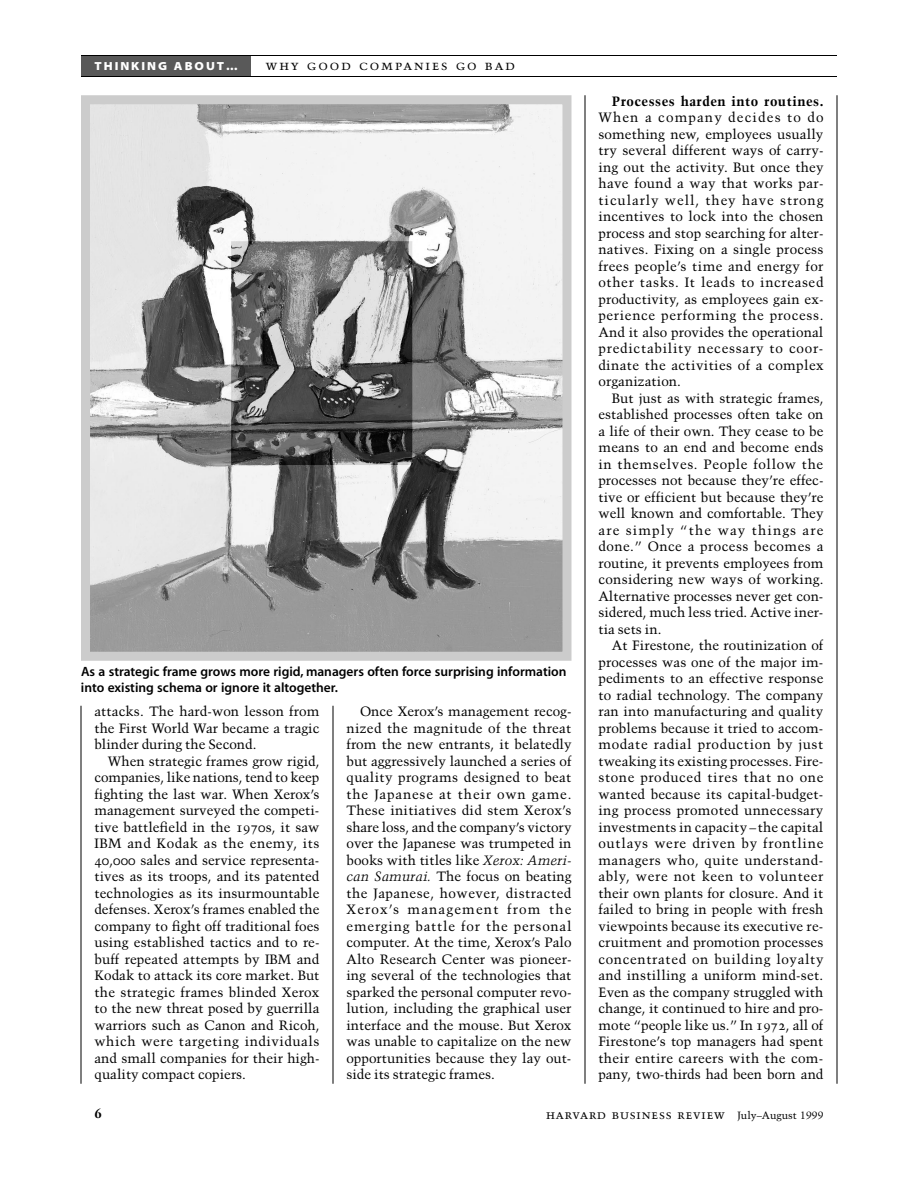
<style>
.page{position:relative;width:918px;height:1188px;background:#fff}
.page>*{position:absolute;margin:0;border:0;box-sizing:border-box;transform-origin:0 0}
.t1{font:14.55px "Trump Mediaeval SC";letter-spacing:.12em;color:#000}
.t2{font:13.5px/16.5px "Trump Mediaeval";color:#000;text-align:justify}
.t3{font:13.5px/15.8px "Myriad MM 565 600";color:#000}
.t4{font:13.5px "Trump Mediaeval SC";letter-spacing:.055em;color:#000}
.t5{font:700 13.5px "Trump Mediaeval";letter-spacing:.035em;color:#000}
.t6{font:11.7px "Myriad MM 830 700";letter-spacing:.165em;color:#fff}
.s1{font-family:"Trump Mediaeval SC"}
.s2{font-style:italic}
.s3{font-family:"Trump Mediaeval";font-size:10.5px}
</style>
<div class="page">
<img style="left:91px;top:105px;width:471px;height:546px">
<div style="left:81px;top:95px;width:491px;height:566px;border:9px solid #ccc"></div>
<hr style="left:81px;top:706px;width:1px;height:378px;background:#000">
<hr style="left:333px;top:706px;width:1px;height:378px;background:#000">
<hr style="left:585px;top:95px;width:1px;height:989px;background:#000">
<hr style="left:837px;top:95px;width:1px;height:989px;background:#000">
<div style="left:81px;top:56px;width:169px;height:20px;background:#595959"></div>
<hr style="left:81px;top:55px;width:756px;height:1px;background:#000">
<hr style="left:81px;top:76px;width:756px;height:1px;background:#000">
<p class="t6" style="left:94px;top:62px;width:145px">THINKING ABOUT…</p>
<p class="t1" style="left:266px;top:58px;width:251px">why good companies go bad</p>
<p class="t3" style="left:81px;top:665px;width:487px">As a strategic frame grows more rigid, managers often force surprising information into existing schema or ignore it altogether.</p>
<p class="t2" style="left:94px;top:704px;width:227px">attacks. The hard-won lesson from the First World War became a tragic blinder during the Second.</p>
<p class="t2" style="left:94px;top:754px;width:227px;text-indent:14px">When strategic frames grow rigid, companies, like nations, tend to keep fighting the last war. When Xerox’s management surveyed the competi&shy;tive battlefield in the <span class="s1">1970</span>s, it saw IBM and Kodak as the enemy, its <span class="s1">40</span>,<span class="s1">000</span> sales and service representa&shy;tives as its troops, and its patented technologies as its insurmountable defenses. Xerox’s frames enabled the company to fight off traditional foes using established tactics and to re&shy;buff repeated attempts by IBM and Kodak to attack its core market. But the strategic frames blinded Xerox to the new threat posed by guerrilla warriors such as Canon and Ricoh, which were targeting individuals and small companies for their high&shy;quality compact copiers.</p>
<p class="t2" style="left:346px;top:704px;width:227px;text-indent:14px">Once Xerox’s management recog&shy;nized the magnitude of the threat from the new entrants, it belatedly but aggressively launched a series of quality programs designed to beat the Japanese at their own game.<br>These initiatives did stem Xerox’s share loss, and the company’s victory over the Japanese was trumpeted in books with titles like <span class="s2">Xerox: Ameri&shy;can Samurai.</span> The focus on beating the Japanese, however, distracted Xerox’s management from the emerging battle for the personal computer. At the time, Xerox’s Palo Alto Research Center was pioneer&shy;ing several of the technologies that sparked the personal computer revo&shy;lution, including the graphical user interface and the mouse. But Xerox was unable to capitalize on the new opportunities because they lay out&shy;side its strategic frames.</p>
<p class="t5" style="left:612px;top:95px;width:213px">Processes harden into routines.</p>
<p class="t2" style="left:598px;top:110px;width:227px">When a company decides to do something new, employees usually try several different ways of carry&shy;ing out the activity. But once they have found a way that works par&shy;ticularly well, they have strong incentives to lock into the chosen process and stop searching for alter&shy;natives. Fixing on a single process frees people’s time and energy for other tasks. It leads to increased productivity, as employees gain ex&shy;perience performing the process.<br>And it also provides the operational predictability necessary to coor&shy;dinate the activities of a complex organization.</p>
<p class="t2" style="left:598px;top:391px;width:227px;text-indent:14px">But just as with strategic frames, established processes often take on a life of their own. They cease to be means to an end and become ends in themselves. People follow the processes not because they’re effec&shy;tive or efficient but because they’re well known and comfortable. They are simply “the way things are done.” Once a process becomes a routine, it prevents employees from considering new ways of working.<br>Alternative processes never get con&shy;sidered, much less tried. Active iner&shy;tia sets in.</p>
<p class="t2" style="left:598px;top:638px;width:227px;text-indent:14px">At Firestone, the routinization of processes was one of the major im&shy;pediments to an effective response to radial technology. The company ran into manufacturing and quality problems because it tried to accom&shy;modate radial production by just tweaking its existing processes. Fire&shy;stone produced tires that no one wanted because its capital-budget&shy;ing process promoted unnecessary investments in capacity –the capital outlays were driven by frontline managers who, quite understand&shy;ably, were not keen to volunteer their own plants for closure. And it failed to bring in people with fresh viewpoints because its executive re&shy;cruitment and promotion processes concentrated on building loyalty and instilling a uniform mind-set.<br>Even as the company struggled with change, it continued to hire and pro&shy;mote “people like us.” In <span class="s1">1972</span>, all of Firestone’s top managers had spent their entire careers with the com&shy;pany, two-thirds had been born and</p>
<p class="t5" style="left:94px;top:1107px;width:9px">6</p>
<p class="t4" style="left:546px;top:1108px;width:279px">harvard business review <span class="s3">July–August 1999</span></p>
</div>
